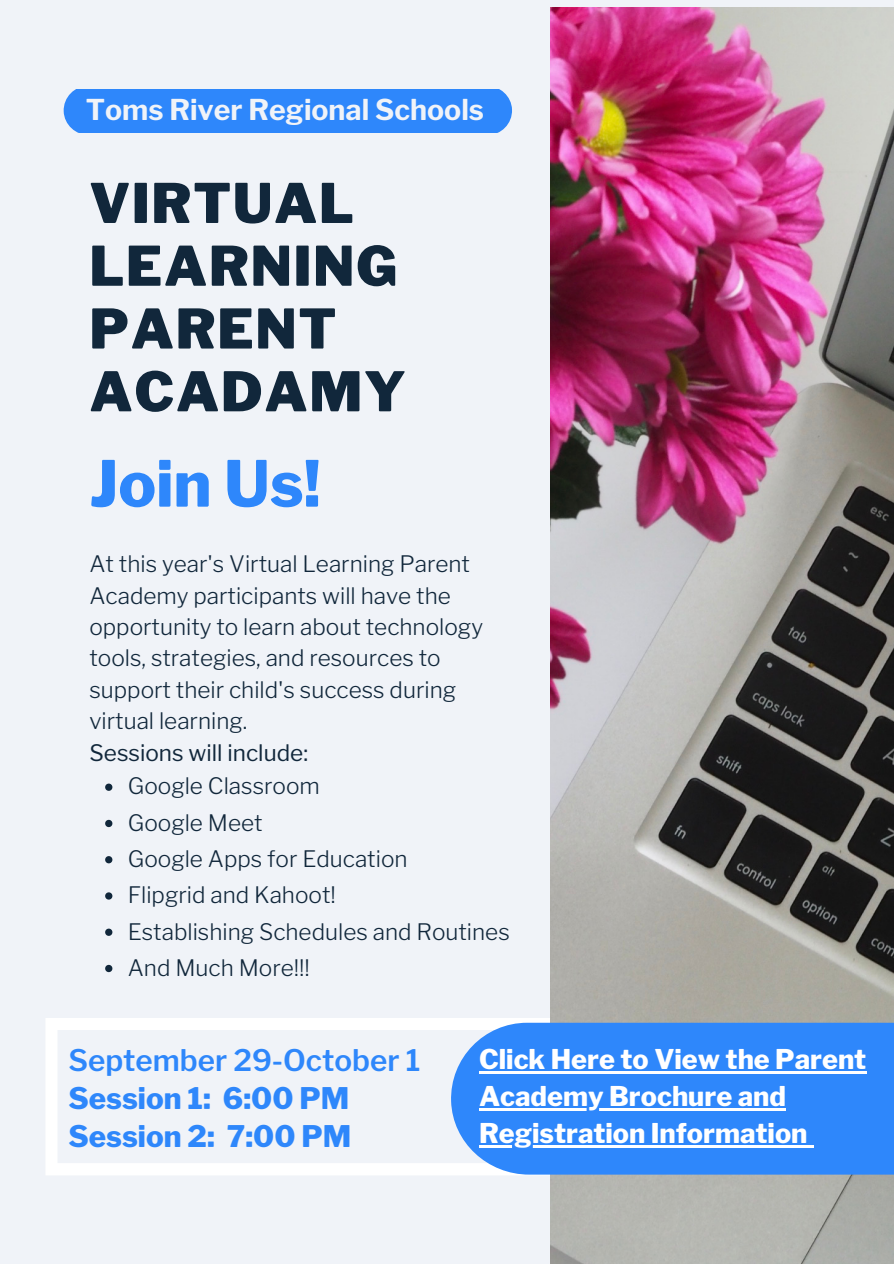
<style>
.page{position:relative;width:894px;height:1264px;background:#fff}
.page>*{position:absolute;margin:0;border:0;box-sizing:border-box;transform-origin:0 0}
.t1{font:800 63px "Libre Franklin";color:#2e87fb}
.t2{font:900 54.15px/62.7px "Libre Franklin";letter-spacing:.03em;color:#11273b}
.t3{font:800 29.55px/38px "Libre Franklin";color:#2e87fb}
.t4{font:600 29.55px "Libre Franklin";color:#2e87fb}
.t5{font:700 28.5px "Libre Franklin";color:#f0f3f8}
.t6{font:800 27px/37.2px "Libre Franklin";color:#fff}
.t7{font:300 22.5px/36.3px "Libre Franklin";color:#11273b}
.t8{font:22.5px "Libre Franklin";color:#11273b}
</style>
<div class="page">
<div style="left:0;top:0;width:893px;height:1263px;background:#f0f3f8"></div>
<div style="left:63px;top:89px;width:449px;height:43px;background:#2e87fb"></div>
<svg style="left:46px;top:1018px;width:504px;height:157px"></svg>
<img style="left:550px;top:7px;width:343px;height:1256px">
<div style="left:449px;top:1022px;width:444px;height:152px;background:#2e87fb"></div>
<svg style="left:105px;top:783px;width:7px;height:7px"></svg>
<svg style="left:105px;top:819px;width:7px;height:8px"></svg>
<svg style="left:105px;top:856px;width:7px;height:7px"></svg>
<svg style="left:105px;top:892px;width:7px;height:7px"></svg>
<svg style="left:105px;top:928px;width:7px;height:7px"></svg>
<svg style="left:105px;top:964px;width:7px;height:8px"></svg>
<hr style="left:479px;top:1071px;width:387px;height:2px;background:#fff">
<hr style="left:479px;top:1108px;width:306px;height:2px;background:#fff">
<hr style="left:479px;top:1145px;width:333px;height:2px;background:#fff">
<p class="t5" style="left:86px;top:92px;width:400px">Toms River Regional Schools</p>
<h2 class="t2" style="left:89px;top:172px;width:318px">VIRTUAL<br>LEARNING<br>PARENT<br>ACADAMY</h2>
<h1 class="t1" style="left:89px;top:446px;width:233px">Join Us!</h1>
<p class="t7" style="left:89px;top:548px;width:395px;line-height:31.3px">At this year's Virtual Learning Parent Academy participants will have the opportunity to learn about technology tools, strategies, and resources to support their child's success during virtual learning.</p>
<p class="t8" style="left:89px;top:739px;width:220px">Sessions will include:</p>
<p class="t7" style="left:128px;top:768px;width:383px">Google Classroom<br>Google Meet<br>Google Apps for Education<br>Flipgrid and Kahoot!<br>Establishing Schedules and Routines<br>And Much More!!!</p>
<h3 class="t4" style="left:68px;top:1042px;width:353px">September 29-October 1</h3>
<h3 class="t3" style="left:68px;top:1079px;width:284px">Session 1: 6:00 PM<br>Session 2: 7:00 PM</h3>
<p class="t6" style="left:479px;top:1040px;width:389px">Click Here to View the Parent<br>Academy Brochure and<br>Registration Information</p>
</div>
